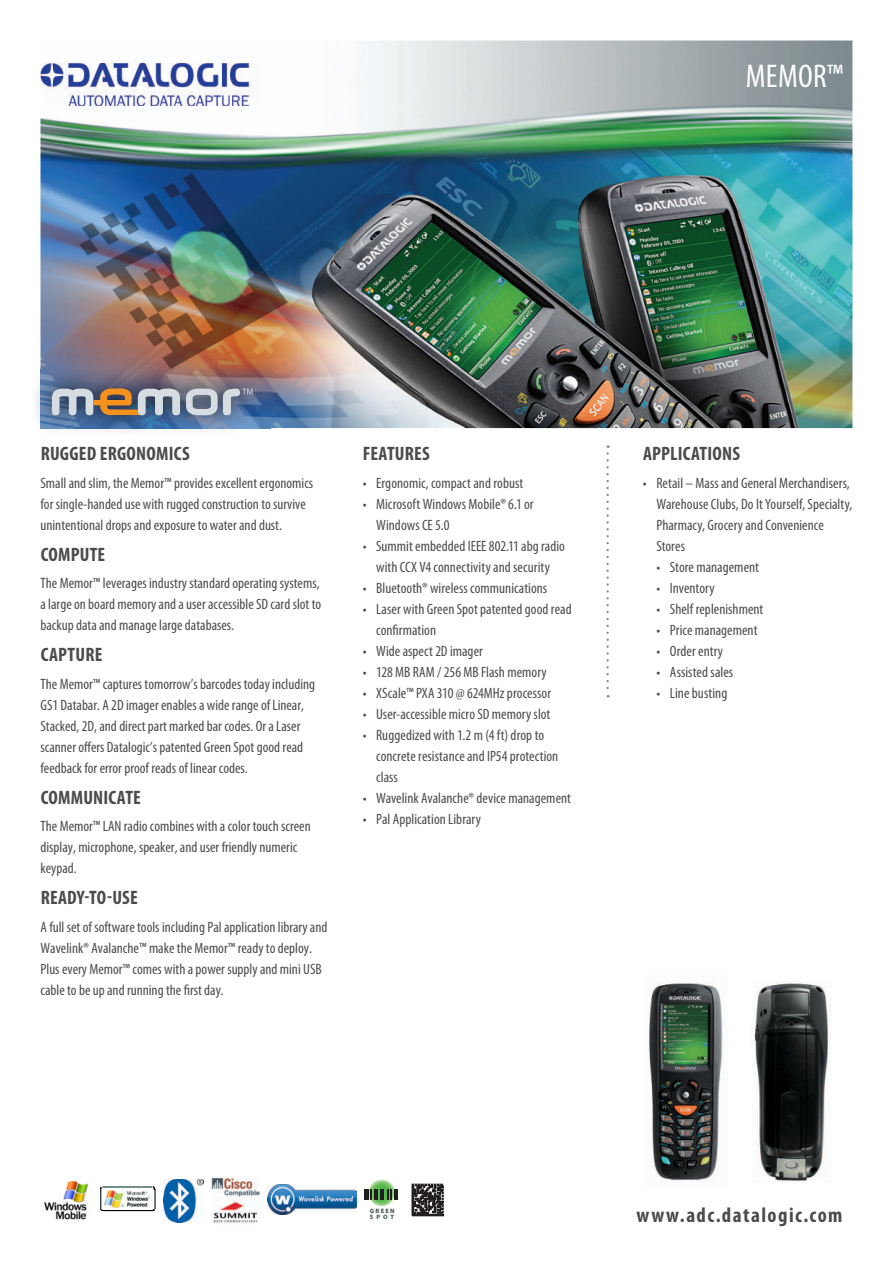
<style>
.page{position:relative;width:893px;height:1263px;background:#fff}
.page>*{position:absolute;margin:0;border:0;box-sizing:border-box;transform-origin:0 0}
.t1{font:condensed 33px "Myriad Pro";letter-spacing:.01em;color:#fff}
.t2{font:700 condensed 21px "Myriad Pro";letter-spacing:.07em;color:#4b4c4d}
.t3{font:700 condensed 19.5px "Myriad Pro";letter-spacing:.01em;color:#4b4c4d}
.t4{font:condensed 15px/21px "Myriad Pro";color:#4b4c4d}
.t5{font:900 6.3px/6.3px "Myriad Pro";letter-spacing:.2em;color:#4e5e61}
</style>
<div class="page">
<img style="left:40px;top:41px;width:812px;height:387px">
<img style="left:40px;top:63px;width:220px;height:43px">
<svg style="left:412px;top:1184px;width:31px;height:30px"></svg>
<div style="left:412px;top:1214px;width:31px;height:2px;border:1px solid #231f20"></div>
<img style="left:754px;top:982px;width:77px;height:200px">
<img style="left:649px;top:982px;width:74px;height:200px">
<img style="left:36px;top:386px;width:235px;height:45px">
<img style="left:40px;top:369px;width:231px;height:59px">
<svg style="left:52px;top:388px;width:128px;height:27px;background:#9d948d"></svg>
<svg style="left:186px;top:389px;width:66px;height:26px;background:#909cb0"></svg>
<img style="left:100px;top:1188px;width:56px;height:23px">
<img style="left:101px;top:1187px;width:53px;height:1px">
<img style="left:103px;top:1186px;width:50px;height:1px">
<img style="left:163px;top:1179px;width:40px;height:43px">
<svg style="left:367px;top:1179px;width:28px;height:27px"></svg>
<svg style="left:364px;top:1189px;width:8px;height:10px"></svg>
<hr style="left:374px;top:1189px;width:4px;height:10px;background:#211e1e">
<hr style="left:380px;top:1189px;width:4px;height:10px;background:#211e1e">
<svg style="left:387px;top:1189px;width:5px;height:10px"></svg>
<hr style="left:394px;top:1189px;width:4px;height:10px;background:#211e1e">
<img style="left:211px;top:1177px;width:48px;height:46px">
<img style="left:44px;top:1181px;width:45px;height:39px">
<img style="left:268px;top:1184px;width:88px;height:31px">
<svg style="left:606px;top:446px;width:3px;height:251px"></svg>
<h1 class="t1" style="left:746px;top:56px;width:99px">MEMOR™</h1>
<h3 class="t3" style="left:41px;top:441px;width:151px">RUGGED ERGONOMICS</h3>
<p class="t4" style="left:40px;top:472px;width:274px">Small and slim, the Memor™ provides excellent ergonomics for single-handed use with rugged construction to survive unintentional drops and exposure to water and dust.</p>
<h3 class="t3" style="left:41px;top:542px;width:66px">COMPUTE</h3>
<p class="t4" style="left:40px;top:573px;width:282px;text-align:justify">The Memor™ leverages industry standard operating systems, a large on board memory and a user accessible SD card slot to backup data and manage large databases.</p>
<h3 class="t3" style="left:41px;top:642px;width:63px">CAPTURE</h3>
<p class="t4" style="left:40px;top:673px;width:276px">The Memor™ captures tomorrow’s barcodes today including GS1 Databar. A 2D imager enables a wide range of Linear, Stacked, 2D, and direct part marked bar codes. Or a Laser scanner offers Datalogic’s patented Green Spot good read feedback for error proof reads of linear codes.</p>
<h3 class="t3" style="left:41px;top:785px;width:102px">COMMUNICATE</h3>
<p class="t4" style="left:40px;top:816px;width:272px">The Memor™ LAN radio combines with a color touch screen display, microphone, speaker, and user friendly numeric keypad.</p>
<h3 class="t3" style="left:41px;top:885px;width:99px">READY-TO-USE</h3>
<p class="t4" style="left:40px;top:916px;width:288px">A full set of software tools including Pal application library and Wavelink® Avalanche™ make the Memor™ ready to deploy.<br>Plus every Memor™ comes with a power supply and mini USB cable to be up and running the first day.</p>
<h3 class="t3" style="left:363px;top:441px;width:69px">FEATURES</h3>
<p class="t4" style="left:363px;top:472px;width:162px">• Ergonomic, compact and robust</p>
<p class="t4" style="left:376px;top:493px;width:159px;text-indent:-14px">• Microsoft Windows Mobile® 6.1 or<br>Windows CE 5.0</p>
<p class="t4" style="left:363px;top:535px;width:204px;text-align:center">• Summit embedded IEEE 802.11 abg radio with CCX V4 connectivity and security</p>
<p class="t4" style="left:363px;top:577px;width:186px">• Bluetooth® wireless communications</p>
<p class="t4" style="left:376px;top:598px;width:197px;text-indent:-14px">• Laser with Green Spot patented good read confirmation</p>
<p class="t4" style="left:363px;top:640px;width:122px">• Wide aspect 2D imager</p>
<p class="t4" style="left:363px;top:661px;width:186px">• 128 MB RAM / 256 MB Flash memory</p>
<p class="t4" style="left:363px;top:682px;width:190px">• XScale™ PXA 310 @ 624MHz processor</p>
<p class="t4" style="left:363px;top:703px;width:189px">• User-accessible micro SD memory slot</p>
<p class="t4" style="left:376px;top:724px;width:184px;text-indent:-14px">• Ruggedized with 1.2 m (4 ft) drop to concrete resistance and IP54 protection class</p>
<p class="t4" style="left:363px;top:787px;width:210px">• Wavelink Avalanche® device management</p>
<p class="t4" style="left:363px;top:808px;width:120px">• Pal Application Library</p>
<h3 class="t3" style="left:643px;top:441px;width:99px">APPLICATIONS</h3>
<p class="t4" style="left:656px;top:472px;width:197px;text-indent:-14px">• Retail – Mass and General Merchandisers,<br>Warehouse Clubs, Do It Yourself, Specialty,<br>Pharmacy, Grocery and Convenience<br>Stores</p>
<p class="t4" style="left:656px;top:556px;width:104px">• Store management</p>
<p class="t4" style="left:656px;top:577px;width:60px">• Inventory</p>
<p class="t4" style="left:656px;top:598px;width:109px">• Shelf replenishment</p>
<p class="t4" style="left:656px;top:619px;width:103px">• Price management</p>
<p class="t4" style="left:656px;top:640px;width:68px">• Order entry</p>
<p class="t4" style="left:656px;top:661px;width:78px">• Assisted sales</p>
<p class="t4" style="left:656px;top:682px;width:72px">• Line busting</p>
<p class="t5" style="left:370px;top:1207px;width:26px">GREEN<br>SPOT</p>
<h2 class="t2" style="left:636px;top:1201px;width:208px">www.adc.datalogic.com</h2>
</div>
